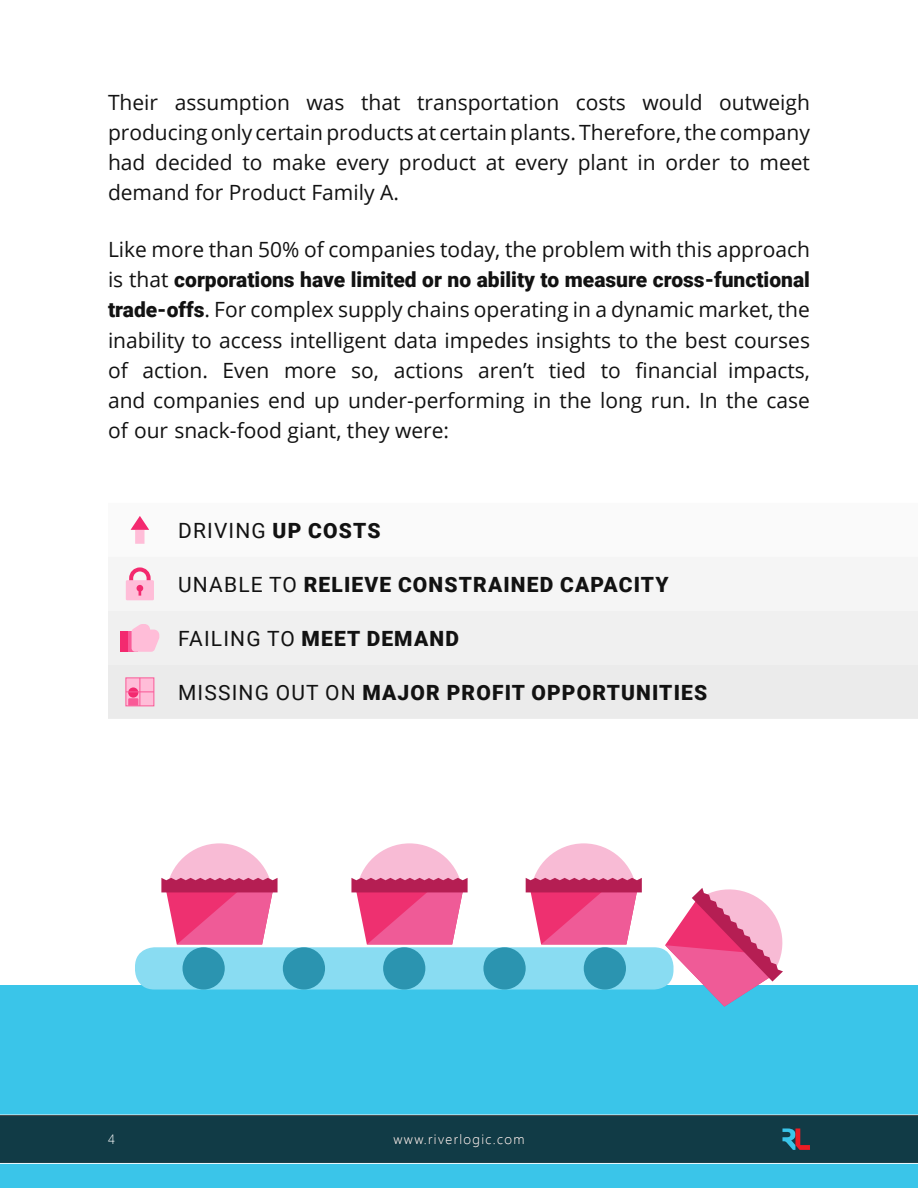
<style>
.page{position:relative;width:918px;height:1188px;background:#fff}
.page>*{position:absolute;margin:0;border:0;box-sizing:border-box;transform-origin:0 0}
.t1{font:21px/30px "Open Sans";color:#121212;text-align:justify}
.t2{font:900 21px "Roboto";letter-spacing:.055em;color:#121212}
.t3{font:900 21px "Roboto";color:#121212}
.t4{font:21px "Roboto";letter-spacing:.055em;color:#121212}
.t5{font:300 13.5px "Segoe UI";letter-spacing:.1em;color:#fff}
.s1{font-family:"Open Sans";font-weight:400}
.s2{font-family:"Roboto";font-weight:900}
.s3{font-weight:900}
.s4{font-weight:400}
</style>
<div class="page">
<div style="left:0;top:986px;width:917px;height:202px;background:#3ac5e9"></div>
<div style="left:108px;top:611px;width:810px;height:54px;background:#f0f0f0"></div>
<div style="left:108px;top:665px;width:810px;height:54px;background:#ebebeb"></div>
<div style="left:135px;top:530px;width:10px;height:14px;background:#ffbdd8"></div>
<svg style="left:131px;top:516px;width:18px;height:14px"></svg>
<div style="left:126px;top:580px;width:28px;height:20px;background:#ffbdd8"></div>
<svg style="left:129px;top:567px;width:24px;height:29px"></svg>
<svg style="left:128px;top:631px;width:4px;height:21px"></svg>
<div style="left:120px;top:631px;width:8px;height:21px;background:#f32a6f"></div>
<svg style="left:132px;top:624px;width:27px;height:28px"></svg>
<svg style="left:126px;top:678px;width:28px;height:28px"></svg>
<svg style="left:161px;top:843px;width:117px;height:101px"></svg>
<svg style="left:351px;top:843px;width:117px;height:101px"></svg>
<svg style="left:526px;top:843px;width:116px;height:101px"></svg>
<svg style="left:665px;top:888px;width:122px;height:119px"></svg>
<div style="left:135px;top:947px;width:539px;height:43px;background:#89dcf2;border-radius:20px"></div>
<div style="left:183px;top:947px;width:42px;height:43px;background:#2b94b0;border-radius:50%"></div>
<div style="left:283px;top:947px;width:42px;height:43px;background:#2b94b0;border-radius:50%"></div>
<div style="left:383px;top:947px;width:42px;height:43px;background:#2b94b0;border-radius:50%"></div>
<div style="left:483px;top:947px;width:43px;height:43px;background:#2b94b0;border-radius:50%"></div>
<div style="left:584px;top:947px;width:42px;height:43px;background:#2b94b0;border-radius:50%"></div>
<hr style="left:0;top:1163px;width:918px;height:1px;background:#fff">
<div style="left:0;top:1115px;width:918px;height:48px;background:#113b46"></div>
<svg style="left:782px;top:1128px;width:28px;height:22px"></svg>
<p class="t1" style="left:108px;top:87px;width:704px">Their assumption was that transportation costs would outweigh producing only certain products at certain plants. Therefore, the company had decided to make every product at every plant in order to meet demand for Product Family A.</p>
<p class="t1" style="left:108px;top:234px;width:704px">Like more than 50% of companies today, the problem with this approach</p>
<p class="t3" style="left:108px;top:265px;width:703px"><span class="s1">is that</span> corporations have limited or no ability to measure cross-functional</p>
<p class="t1" style="left:108px;top:294px;width:704px"><span class="s2">trade-offs</span>. For complex supply chains operating in a dynamic market, the inability to access intelligent data impedes insights to the best courses of action. Even more so, actions aren’t tied to financial impacts, and companies end up under-performing in the long run. In the case of our snack-food giant, they were:</p>
<p class="t4" style="left:178px;top:516px;width:204px">DRIVING <span class="s3">UP COSTS</span></p>
<p class="t2" style="left:178px;top:570px;width:492px"><span class="s4">UNABLE TO</span> RELIEVE CONSTRAINED CAPACITY</p>
<p class="t2" style="left:178px;top:624px;width:282px"><span class="s4">FAILING TO</span> MEET DEMAND</p>
<p class="t2" style="left:178px;top:678px;width:531px"><span class="s4">MISSING OUT ON</span> MAJOR PROFIT OPPORTUNITIES</p>
<p class="t5" style="left:108px;top:1130px;width:8px">4</p>
<p class="t5" style="left:393px;top:1130px;width:133px">www.riverlogic.com</p>
</div>
